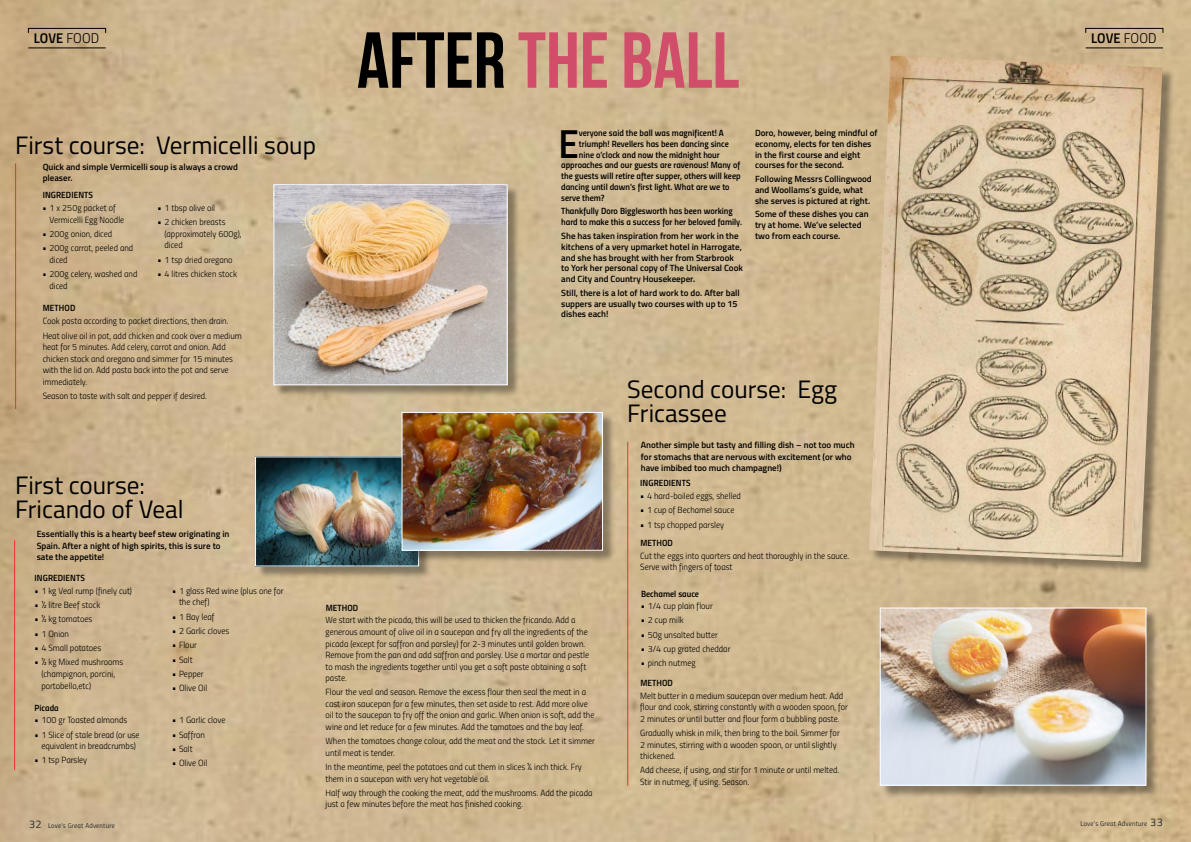
<style>
.page{position:relative;width:1191px;height:842px;background:#fff}
.page>*{position:absolute;margin:0;border:0;box-sizing:border-box;transform-origin:0 0}
.t1{font:700 79.1px "Bebas Neue";color:#d14e6a}
.t2{font:40.5px "Titillium Semibold Upright";color:#000}
.t3{font:25.2px/24px "Titillium";color:#000}
.t4{font:14px "Titillium Semibold Upright";color:#000}
.t5{font:9px/11.5px "Titillium Light Upright";color:#000}
.t6{font:600 9px/10.8px "Titillium";color:#000}
.t7{font:9px/10.8px "Titillium Semibold Upright";color:#000}
.t8{font:7px "Titillium Regular Upright";color:#292e32}
.s1{font-family:"Titillium Light Upright"}
.s2{color:#000}
.s3{font-size:11px}
</style>
<div class="page">
<img style="left:0;top:0;width:1191px;height:842px">
<hr style="left:28px;top:48px;width:78px;height:1px;background:#000">
<div style="left:28px;top:28px;width:78px;height:5px;border:1px solid #000"></div>
<hr style="left:14px;top:540px;width:1px;height:230px;background:#ec322a">
<hr style="left:1085px;top:48px;width:78px;height:1px;background:#000">
<div style="left:1085px;top:28px;width:78px;height:5px;border:1px solid #000"></div>
<hr style="left:15px;top:163px;width:1px;height:246px;background:#ec322a">
<div style="left:871px;top:58px;width:303px;height:516px;background:#000;opacity:.36"></div>
<img style="left:869px;top:56px;width:293px;height:506px">
<div style="left:256px;top:458px;width:175px;height:121px;background:#000;opacity:.36"></div>
<img style="left:257px;top:458px;width:160px;height:106px">
<div style="left:275px;top:186px;width:245px;height:212px;background:#000;opacity:.36"></div>
<img style="left:275px;top:186px;width:230px;height:197px">
<div style="left:273px;top:184px;width:234px;height:201px;border:1px solid #fff"></div>
<hr style="left:627px;top:442px;width:1px;height:344px;background:#ec322a">
<div style="left:881px;top:609px;width:277px;height:189px;background:#000;opacity:.36"></div>
<img style="left:881px;top:609px;width:263px;height:175px">
<div style="left:879px;top:607px;width:267px;height:179px;border:1px solid #fff"></div>
<div style="left:403px;top:413px;width:212px;height:150px;background:#000;opacity:.36"></div>
<img style="left:403px;top:414px;width:198px;height:135px">
<div style="left:401px;top:412px;width:202px;height:139px;border:1px solid #fff"></div>
<h3 class="t4" style="left:34px;top:27px;width:67px">love <span class="s1">food</span></h3>
<h1 class="t1" style="left:357px;top:17px;width:294px"><span class="s2">AFTER</span>the ball</h1>
<h3 class="t3" style="left:15px;top:132px;width:302px">First course: Vermicelli soup</h3>
<p class="t6" style="left:43px;top:161px;width:197px;line-height:11.5px">Quick and simple Vermicelli soup is always a crowd pleaser.</p>
<p class="t7" style="left:43px;top:189px;width:52px">ingredients</p>
<p class="t5" style="left:50px;top:202px;width:76px;text-indent:-7px">• 1 x 250g packet of<br>Vermicelli Egg Noodle</p>
<p class="t5" style="left:43px;top:227px;width:71px">• 200g onion, diced</p>
<p class="t5" style="left:50px;top:242px;width:85px;text-indent:-7px">• 200g carrot, peeled and diced</p>
<p class="t5" style="left:50px;top:268px;width:89px;text-indent:-7px">• 200g celery, washed and diced</p>
<p class="t5" style="left:158px;top:202px;width:59px">• 1 tbsp olive oil</p>
<p class="t5" style="left:165px;top:216px;width:79px;text-indent:-7px">• 2 chicken breasts (approximately 600g), diced</p>
<p class="t5" style="left:158px;top:253px;width:77px">• 1 tsp dried oregano</p>
<p class="t5" style="left:158px;top:268px;width:81px">• 4 litres chicken stock</p>
<p class="t7" style="left:43px;top:302px;width:34px">Method</p>
<p class="t5" style="left:43px;top:314px;width:201px;line-height:14.3px">Cook pasta according to packet directions, then drain.<br>Heat olive oil in pot, add chicken and cook over a medium</p>
<p class="t5" style="left:43px;top:341px;width:192px">heat for 5 minutes. Add celery, carrot and onion. Add chicken stock and oregano and simmer for 15 minutes with the lid on. Add pasta back into the pot and serve immediately.</p>
<p class="t5" style="left:43px;top:390px;width:166px">Season to taste with salt and pepper if desired.</p>
<h3 class="t3" style="left:15px;top:472px;width:170px">First course:<br>Fricando of Veal</h3>
<p class="t6" style="left:37px;top:528px;width:194px;line-height:11.5px">Essentially this is a hearty beef stew originating in<br>Spain. After a night of high spirits, this is sure to sate the appetite!</p>
<p class="t7" style="left:35px;top:572px;width:52px">ingredients</p>
<p class="t5" style="left:34px;top:584px;width:99px">• 1 kg Veal rump (finely cut)</p>
<p class="t5" style="left:34px;top:599px;width:68px">• ½ litre Beef stock</p>
<p class="t5" style="left:34px;top:613px;width:60px">• ½ kg tomatoes</p>
<p class="t5" style="left:34px;top:627px;width:36px">• 1 Onion</p>
<p class="t5" style="left:34px;top:642px;width:68px">• 4 Small potatoes</p>
<p class="t5" style="left:41px;top:656px;width:83px;text-indent:-7px">• ½ kg Mixed mushrooms (champignon, porcini, portobello,etc)</p>
<p class="t7" style="left:35px;top:702px;width:26px">Picada</p>
<p class="t5" style="left:34px;top:714px;width:94px">• 100 gr Toasted almonds</p>
<p class="t5" style="left:34px;top:728px;width:107px;text-align:center">• 1 Slice of stale bread (or use equivalent in breadcrumbs)</p>
<p class="t5" style="left:34px;top:754px;width:54px">• 1 tsp Parsley</p>
<p class="t5" style="left:179px;top:584px;width:106px;text-indent:-7px">• 1 glass Red wine (plus one for the chef)</p>
<p class="t5" style="left:172px;top:610px;width:44px">• 1 Bay leaf</p>
<p class="t5" style="left:172px;top:625px;width:59px">• 2 Garlic cloves</p>
<p class="t5" style="left:172px;top:639px;width:26px">• Flour</p>
<p class="t5" style="left:172px;top:653px;width:22px">• Salt</p>
<p class="t5" style="left:172px;top:668px;width:33px">• Pepper</p>
<p class="t5" style="left:172px;top:682px;width:37px">• Olive Oil</p>
<p class="t5" style="left:172px;top:714px;width:55px">• 1 Garlic clove</p>
<p class="t5" style="left:172px;top:728px;width:34px">• Saffron</p>
<p class="t5" style="left:172px;top:742px;width:22px">• Salt</p>
<p class="t5" style="left:172px;top:757px;width:37px">• Olive Oil</p>
<h2 class="t2" style="left:558px;top:112px;width:18px">E</h2>
<p class="t7" style="left:579px;top:127px;width:146px">veryone said the ball was magnificent! A</p>
<p class="t7" style="left:579px;top:138px;width:152px">triumph! Revellers has been dancing since</p>
<p class="t7" style="left:579px;top:149px;width:142px">nine o’clock and now the midnight hour</p>
<p class="t7" style="left:561px;top:159px;width:180px">approaches and our guests are ravenous! Many of</p>
<p class="t7" style="left:561px;top:170px;width:181px">the guests will retire after supper, others will keep</p>
<p class="t7" style="left:561px;top:181px;width:170px">dancing until dawn’s first light. What are we to</p>
<p class="t7" style="left:561px;top:192px;width:45px">serve them?</p>
<p class="t7" style="left:561px;top:205px;width:182px">Thankfully Doro Bigglesworth has been working hard to make this a success for her beloved family.</p>
<p class="t6" style="left:561px;top:230px;width:183px">She has taken inspiration from her work in the kitchens of a very upmarket hotel in Harrogate, and she has brought with her from Starbrook to York her personal copy of The Universal Cook and City and Country Housekeeper.</p>
<p class="t6" style="left:561px;top:287px;width:180px">Still, there is a lot of hard work to do. After ball suppers are usually two courses with up to 15 dishes each!</p>
<p class="t6" style="left:755px;top:127px;width:124px">Doro, however, being mindful of economy, elects for ten dishes in the first course and eight courses for the second.</p>
<p class="t6" style="left:755px;top:173px;width:118px">Following Messrs Collingwood and Woollams’s guide, what she serves is pictured at right.</p>
<p class="t6" style="left:755px;top:208px;width:115px">Some of these dishes you can try at home. We’ve selected two from each course.</p>
<h3 class="t3" style="left:627px;top:376px;width:211px">Second course: Egg<br>Fricassee</h3>
<p class="t6" style="left:641px;top:439px;width:215px;line-height:11.5px">Another simple but tasty and filling dish – not too much for stomachs that are nervous with excitement (or who have imbibed too much champagne!)</p>
<p class="t7" style="left:640px;top:477px;width:52px">ingredients</p>
<p class="t5" style="left:640px;top:489px;width:102px">• 4 hard-boiled eggs, shelled</p>
<p class="t5" style="left:640px;top:504px;width:96px">• 1 cup of Bechamel sauce</p>
<p class="t5" style="left:640px;top:518px;width:86px">• 1 tsp chopped parsley</p>
<p class="t7" style="left:640px;top:537px;width:34px">Method</p>
<p class="t5" style="left:640px;top:549px;width:210px">Cut the eggs into quarters and heat thoroughly in the sauce.<br>Serve with fingers of toast</p>
<p class="t7" style="left:326px;top:602px;width:34px">Method</p>
<p class="t5" style="left:325px;top:614px;width:265px">We start with the picada, this will be used to thicken the fricando. Add a generous amount of olive oil in a saucepan and fry all the ingredients of the picada (except for saffron and parsley) for 2-3 minutes until golden brown.<br>Remove from the pan and add saffron and parsley. Use a mortar and pestle to mash the ingredients together until you get a soft paste obtaining a soft paste.</p>
<p class="t5" style="left:325px;top:686px;width:270px">Flour the veal and season. Remove the excess flour then seal the meat in a cast iron saucepan for a few minutes, then set aside to rest. Add more olive oil to the saucepan to fry off the onion and garlic. When onion is soft, add the wine and let reduce for a few minutes. Add the tomatoes and the bay leaf.</p>
<p class="t5" style="left:325px;top:735px;width:271px">When the tomatoes change colour, add the meat and the stock. Let it simmer until meat is tender.</p>
<p class="t5" style="left:325px;top:761px;width:258px">I n the meantime, peel the potatoes and cut them in slices ¼ inch thick. Fry them in a saucepan with very hot vegetable oil.</p>
<p class="t5" style="left:325px;top:786px;width:268px">Half way through the cooking the meat, add the mushrooms. Add the picada just a few minutes before the meat has finished cooking.</p>
<p class="t7" style="left:641px;top:588px;width:60px">Bechamel sauce</p>
<p class="t5" style="left:641px;top:599px;width:74px">• 1/4 cup plain flour</p>
<p class="t5" style="left:641px;top:614px;width:45px">• 2 cup milk</p>
<p class="t5" style="left:641px;top:628px;width:79px">• 50g unsalted butter</p>
<p class="t5" style="left:641px;top:642px;width:91px">• 3/4 cup grated cheddar</p>
<p class="t5" style="left:641px;top:657px;width:56px">• pinch nutmeg</p>
<p class="t7" style="left:640px;top:677px;width:34px">Method</p>
<p class="t5" style="left:640px;top:689px;width:209px">Melt butter in a medium saucepan over medium heat. Add flour and cook, stirring constantly with a wooden spoon, for<br>2 minutes or until butter and flour form a bubbling paste.</p>
<p class="t5" style="left:640px;top:727px;width:201px">Gradually whisk in milk, then bring to the boil. Simmer for<br>2 minutes, stirring with a wooden spoon, or until slightly thickened.</p>
<p class="t5" style="left:640px;top:764px;width:201px">Add cheese, if using, and stir for 1 minute or until melted.<br>Stir in nutmeg, if using. Season.</p>
<h3 class="t4" style="left:1091px;top:27px;width:67px">love <span class="s1">food</span></h3>
<p class="t8" style="left:29px;top:820px;width:87px"><span class="s3">32</span> Love’s Great Adventure</p>
<p class="t8" style="left:1080px;top:818px;width:84px">Love’s Great Adventure <span class="s3">33</span></p>
</div>
